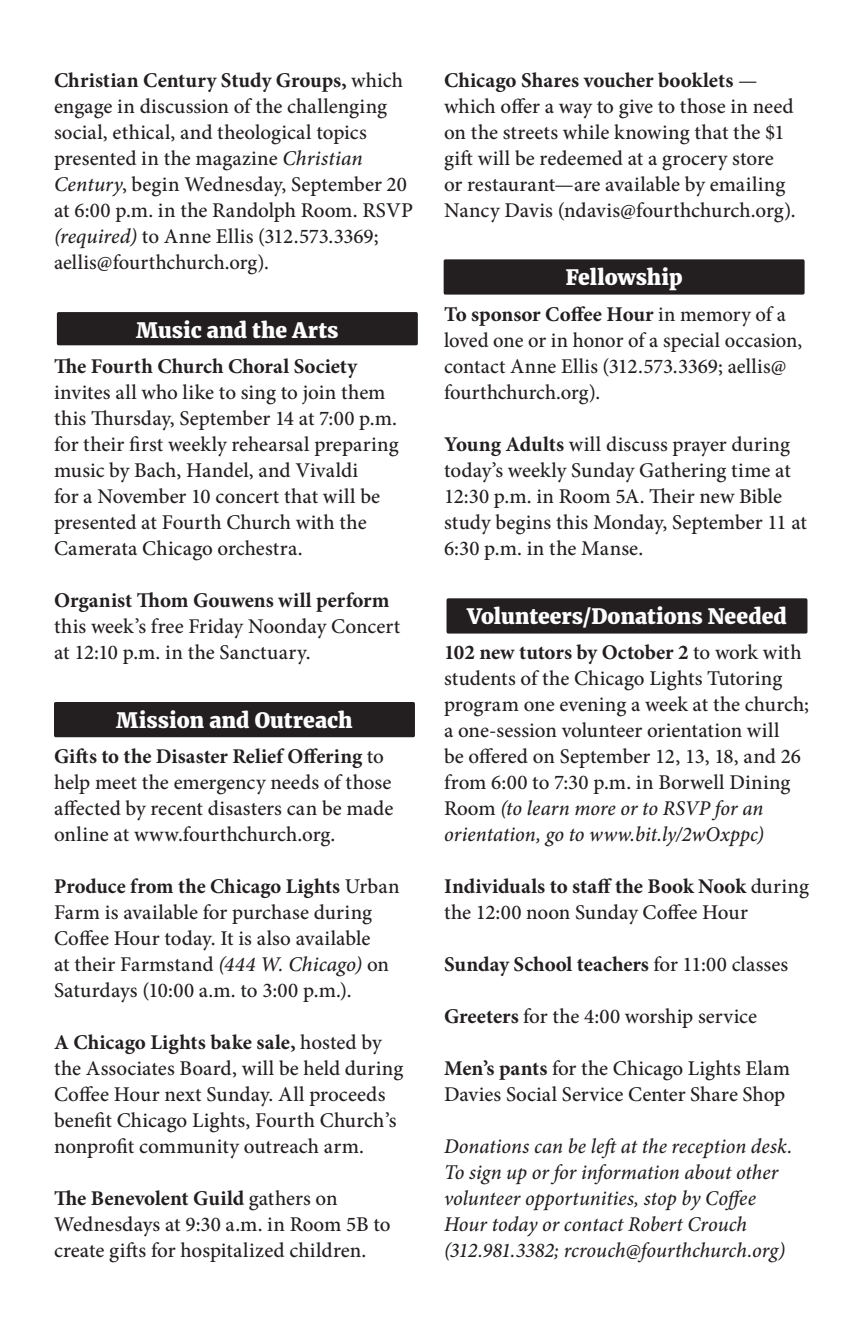
<style>
.page{position:relative;width:864px;height:1332px;background:#fff}
.page>*{position:absolute;margin:0;border:0;box-sizing:border-box;transform-origin:0 0}
.t1{font:500 21px/26px "Minion Pro";letter-spacing:.005em;color:#231f20}
.t2{font:italic 500 21px/26px "Minion Pro";color:#231f20}
.t3{font:800 21px "Merriweather";color:#fff}
.t4{font:700 21px "Minion Pro";color:#231f20}
.s1{font-weight:700}
.s2{font-style:italic}
.s3{font-weight:500}
</style>
<div class="page">
<div style="left:444px;top:259px;width:361px;height:36px;background:#231f20;border-radius:2px"></div>
<div style="left:54px;top:702px;width:361px;height:35px;background:#231f20;border-radius:2px"></div>
<div style="left:447px;top:598px;width:360px;height:36px;background:#231f20;border-radius:2px"></div>
<div style="left:57px;top:312px;width:361px;height:33px;background:#231f20;border-radius:2px"></div>
<p class="t1" style="left:54px;top:68px;width:361px"><span class="s1">Christian Century Study Groups,</span> which engage in discussion of the challenging social, ethical, and theological topics presented in the magazine <span class="s2">Christian Century</span>, begin Wednesday, September 20 at 6:00 p.m. in the Randolph Room. RSVP</p>
<p class="t1" style="left:54px;top:224px;width:326px"><span class="s2">(required)</span> to Anne Ellis (312.573.3369; aellis@fourthchurch.org).</p>
<p class="t3" style="left:136px;top:317px;width:204px">Music and the Arts</p>
<p class="t1" style="left:54px;top:354px;width:346px"><span class="s1">The Fourth Church Choral Society </span>invites all who like to sing to join them this Thursday, September 14 at 7:00 p.m. for their first weekly rehearsal preparing music by Bach, Handel, and Vivaldi<br>for a November 10 concert that will be presented at Fourth Church with the Camerata Chicago orchestra.</p>
<p class="t1" style="left:54px;top:588px;width:348px"><span class="s1">Organist Thom Gouwens will perform </span>this week’s free Friday Noonday Concert at 12:10 p.m. in the Sanctuary.</p>
<p class="t3" style="left:116px;top:707px;width:238px">Mission and Outreach</p>
<p class="t1" style="left:54px;top:744px;width:341px"><span class="s1">Gifts to the Disaster Relief Offering</span> to help meet the emergency needs of those affected by recent disasters can be made online at www.fourthchurch.org.</p>
<p class="t1" style="left:54px;top:874px;width:347px"><span class="s1">Produce from the Chicago Lights</span> Urban Farm is available for purchase during Coffee Hour today. It is also available<br>at their Farmstand <span class="s2">(444 W. Chicago)</span> on Saturdays (10:00 a.m. to 3:00 p.m.).</p>
<p class="t1" style="left:54px;top:1030px;width:351px"><span class="s1">A Chicago Lights bake sale,</span> hosted by the Associates Board, will be held during Coffee Hour next Sunday. All proceeds benefit Chicago Lights, Fourth Church’s nonprofit community outreach arm.</p>
<p class="t1" style="left:54px;top:1186px;width:338px"><span class="s1">The Benevolent Guild</span> gathers on<br>Wednesdays at 9:30 a.m. in Room 5B to create gifts for hospitalized children.</p>
<p class="t1" style="left:444px;top:68px;width:353px"><span class="s1">Chicago Shares voucher booklets</span> — which offer a way to give to those in need on the streets while knowing that the $1 gift will be redeemed at a grocery store or restaurant—are available by emailing Nancy Davis (ndavis@fourthchurch.org).</p>
<p class="t3" style="left:566px;top:264px;width:118px">Fellowship</p>
<p class="t1" style="left:444px;top:302px;width:360px"><span class="s1">To sponsor Coffee Hour</span> in memory of a loved one or in honor of a special occasion, contact Anne Ellis (312.573.3369; aellis@ fourthchurch.org).</p>
<p class="t1" style="left:444px;top:432px;width:365px"><span class="s1">Young Adults</span> will discuss prayer during today’s weekly Sunday Gathering time at 12:30 p.m. in Room 5A. Their new Bible study begins this Monday, September 11 at 6:30 p.m. in the Manse.</p>
<p class="t3" style="left:467px;top:603px;width:321px">Volunteers/Donations Needed</p>
<p class="t1" style="left:444px;top:640px;width:367px"><span class="s1">102 new tutors by October 2</span> to work with students of the Chicago Lights Tutoring program one evening a week at the church; a one-session volunteer orientation will<br>be offered on September 12, 13, 18, and 26 from 6:00 to 7:30 p.m. in Borwell Dining Room <span class="s2">(to learn more or to RSVP for an orientation, go to www.bit.ly/2wOxppc)</span></p>
<p class="t1" style="left:444px;top:874px;width:366px"><span class="s1">Individuals to staff the Book Nook</span> during the 12:00 noon Sunday Coffee Hour</p>
<p class="t4" style="left:444px;top:950px;width:346px">Sunday School teachers <span class="s3">for 11:00 classes</span></p>
<p class="t1" style="left:444px;top:1004px;width:315px"><span class="s1">Greeters</span> for the 4:00 worship service</p>
<p class="t1" style="left:444px;top:1056px;width:348px"><span class="s1">Men’s pants</span> for the Chicago Lights Elam<br>Davies Social Service Center Share Shop</p>
<p class="t2" style="left:444px;top:1134px;width:350px">Donations can be left at the reception desk.<br>To sign up or for information about other volunteer opportunities, stop by Coffee Hour today or contact Robert Crouch (312.981.3382; rcrouch@fourthchurch.org)</p>
</div>
